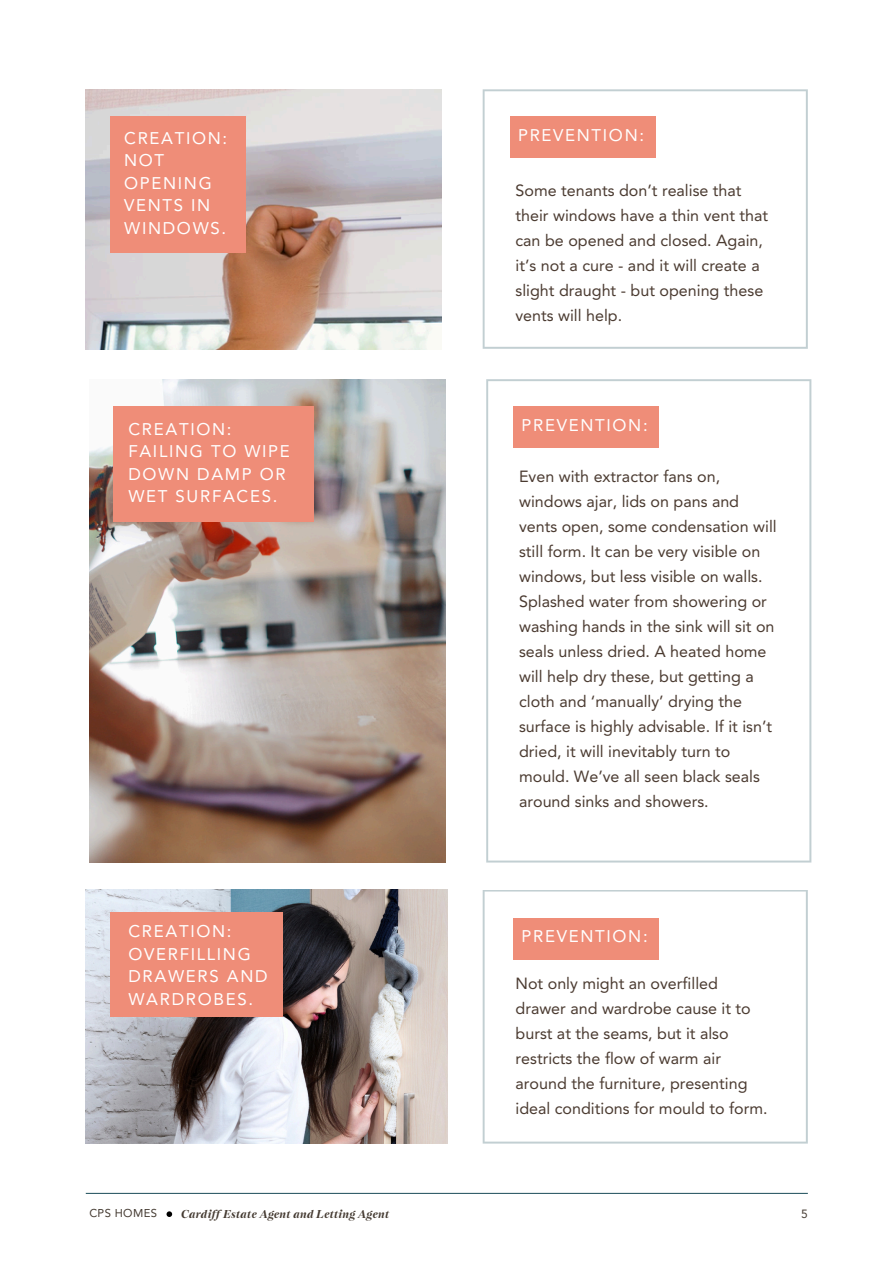
<style>
.page{position:relative;width:894px;height:1264px;background:#fff}
.page>*{position:absolute;margin:0;border:0;box-sizing:border-box;transform-origin:0 0}
.t1{font:16.8px/22.5px "Avenir LT Std";letter-spacing:.1em;color:#fff}
.t2{font:16.05px/24.9px "Avenir LT Std";color:#4b3b31}
.t3{font:11.85px "Avenir LT Std";color:#443a31}
.t4{font:italic 700 11.25px "Nantes";letter-spacing:.03em;color:#443a31}
.t5{font:11.25px "Avenir LT Std";letter-spacing:.03em;color:#443a31}
</style>
<div class="page">
<svg style="left:482px;top:89px;width:325px;height:259px"></svg>
<img style="left:86px;top:89px;width:355px;height:260px">
<div style="left:110px;top:116px;width:135px;height:136px;background:#ef8d78"></div>
<hr style="left:86px;top:1192px;width:721px;height:1px;background:#335f6a">
<svg style="left:166px;top:1211px;width:6px;height:5px"></svg>
<div style="left:509px;top:116px;width:146px;height:42px;background:#ef8d78"></div>
<svg style="left:486px;top:379px;width:325px;height:483px"></svg>
<img style="left:89px;top:379px;width:356px;height:483px">
<div style="left:112px;top:406px;width:201px;height:116px;background:#ef8d78"></div>
<div style="left:513px;top:406px;width:146px;height:42px;background:#ef8d78"></div>
<svg style="left:482px;top:890px;width:325px;height:253px"></svg>
<img style="left:86px;top:889px;width:361px;height:254px">
<div style="left:110px;top:912px;width:172px;height:104px;background:#ef8d78"></div>
<div style="left:513px;top:917px;width:146px;height:42px;background:#ef8d78"></div>
<p class="t1" style="left:124px;top:128px;width:105px">CREATION:<br>NOT<br>OPENING<br>VENTS IN<br>WINDOWS.</p>
<p class="t1" style="left:518px;top:125px;width:127px">PREVENTION:</p>
<h1 class="t2" style="left:515px;top:180px;width:254px">Some tenants don’t realise that their windows have a thin vent that can be opened and closed. Again, it’s not a cure - and it will create a slight draught - but opening these vents will help.</h1>
<p class="t1" style="left:128px;top:419px;width:163px">CREATION:<br>FAILING TO WIPE<br>DOWN DAMP OR<br>WET SURFACES.</p>
<h2 class="t1" style="left:521px;top:415px;width:127px">PREVENTION:</h2>
<p class="t2" style="left:519px;top:466px;width:259px">Even with extractor fans on, windows ajar, lids on pans and vents open, some condensation will still form. It can be very visible on windows, but less visible on walls.<br>Splashed water from showering or washing hands in the sink will sit on seals unless dried. A heated home will help dry these, but getting a cloth and ‘manually’ drying the surface is highly advisable. If it isn’t dried, it will inevitably turn to mould. We’ve all seen black seals around sinks and showers.</p>
<p class="t1" style="left:128px;top:921px;width:141px">CREATION:<br>OVERFILLING<br>DRAWERS AND<br>WARDROBES.</p>
<h2 class="t1" style="left:521px;top:926px;width:127px">PREVENTION:</h2>
<h1 class="t2" style="left:515px;top:972px;width:253px">Not only might an overfilled drawer and wardrobe cause it to burst at the seams, but it also restricts the flow of warm air around the furniture, presenting ideal conditions for mould to form.</h1>
<p class="t5" style="left:89px;top:1208px;width:69px">CPS HOMES</p>
<h1 class="t4" style="left:181px;top:1207px;width:209px">Cardiff Estate Agent and Letting Agent</h1>
<h2 class="t3" style="left:801px;top:1209px;width:8px">5</h2>
</div>
